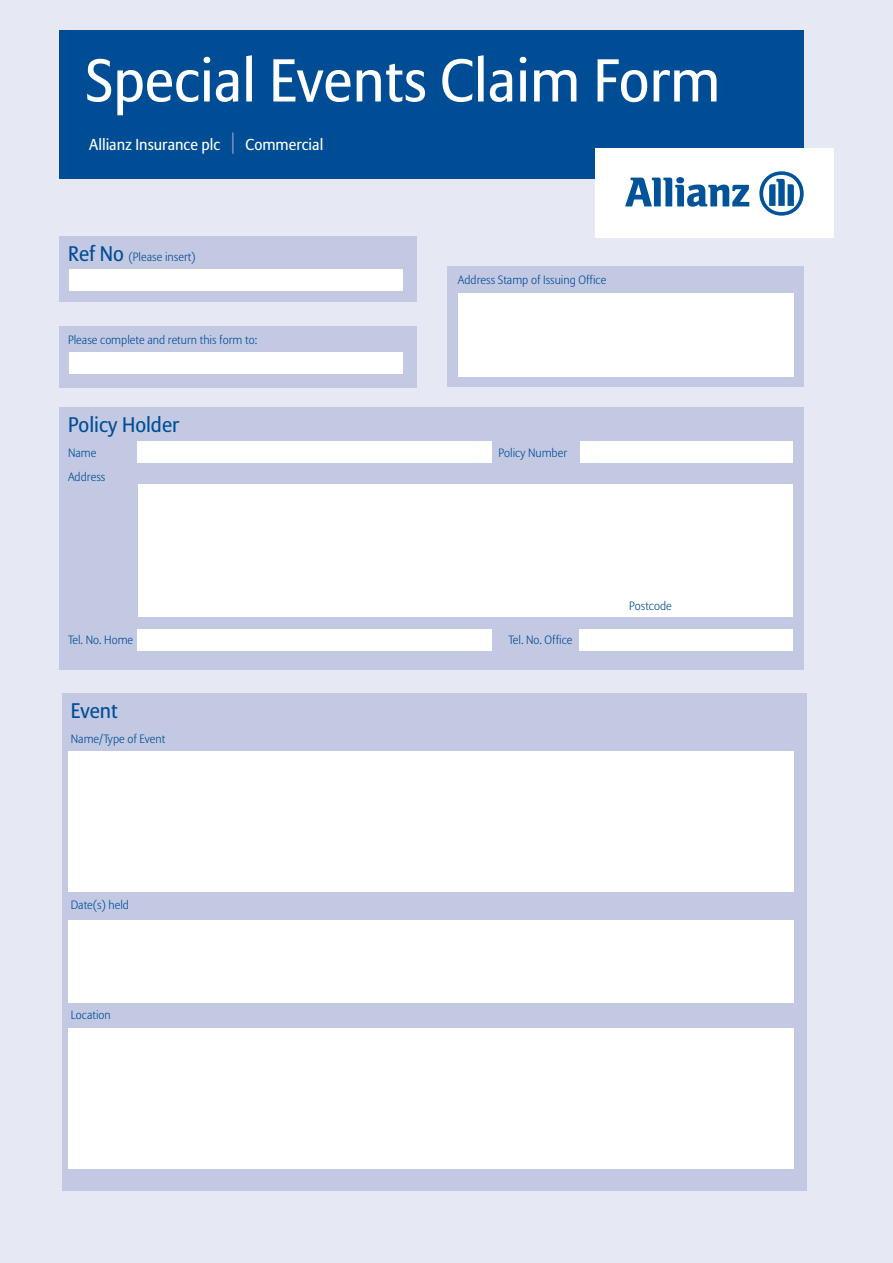
<style>
.page{position:relative;width:893px;height:1263px;background:#e6e8f3}
.page>*{position:absolute;margin:0;border:0;box-sizing:border-box;transform-origin:0 0}
.t1{font:60px "Allianz Sans";color:#fff}
.t2{font:21px "Allianz Sans";color:#014d95}
.t3{font:15.75px "Allianz Sans";color:#fff}
.t4{font:300 12px "Allianz Sans";color:#014d95}
.s1{font-weight:400;font-size:21px}
</style>
<div class="page">
<div style="left:60px;top:30px;width:744px;height:149px;background:#014d95"></div>
<hr style="left:232px;top:132px;width:2px;height:22px;background:#7b8ec0">
<div style="left:595px;top:149px;width:238px;height:89px;background:#fff"></div>
<svg style="left:625px;top:177px;width:124px;height:30px"></svg>
<svg style="left:759px;top:171px;width:45px;height:45px"></svg>
<div style="left:60px;top:407px;width:744px;height:263px;background:#c3c9e2"></div>
<div style="left:580px;top:442px;width:212px;height:21px;background:#fff"></div>
<div style="left:579px;top:629px;width:213px;height:21px;background:#fff"></div>
<div style="left:138px;top:442px;width:354px;height:21px;background:#fff"></div>
<div style="left:138px;top:629px;width:354px;height:21px;background:#fff"></div>
<div style="left:60px;top:326px;width:357px;height:61px;background:#c3c9e2"></div>
<div style="left:70px;top:352px;width:333px;height:22px;background:#fff"></div>
<div style="left:60px;top:236px;width:357px;height:66px;background:#c3c9e2"></div>
<div style="left:70px;top:269px;width:333px;height:21px;background:#fff"></div>
<div style="left:447px;top:267px;width:356px;height:120px;background:#c3c9e2"></div>
<div style="left:458px;top:294px;width:335px;height:83px;background:#fff"></div>
<div style="left:62px;top:693px;width:744px;height:498px;background:#c3c9e2"></div>
<div style="left:68px;top:751px;width:726px;height:141px;background:#fff"></div>
<div style="left:138px;top:484px;width:655px;height:133px;background:#fff"></div>
<div style="left:68px;top:920px;width:726px;height:82px;background:#fff"></div>
<div style="left:68px;top:1028px;width:726px;height:141px;background:#fff"></div>
<h1 class="t1" style="left:85px;top:55px;width:636px">Special Events Claim Form</h1>
<h3 class="t3" style="left:89px;top:138px;width:132px">Allianz Insurance plc</h3>
<h3 class="t3" style="left:245px;top:138px;width:79px">Commercial</h3>
<p class="t4" style="left:68px;top:251px;width:129px"><span class="s1">Ref No</span> (Please insert)</p>
<p class="t4" style="left:68px;top:334px;width:191px">Please complete and return this form to:</p>
<p class="t4" style="left:458px;top:275px;width:150px">Address Stamp of Issuing Office</p>
<h2 class="t2" style="left:68px;top:416px;width:113px">Policy Holder</h2>
<p class="t4" style="left:68px;top:448px;width:30px">Name</p>
<p class="t4" style="left:498px;top:448px;width:70px">Policy Number</p>
<p class="t4" style="left:68px;top:471px;width:39px">Address</p>
<p class="t4" style="left:68px;top:635px;width:67px">Tel. No. Home</p>
<p class="t4" style="left:508px;top:635px;width:66px">Tel. No. Office</p>
<h2 class="t2" style="left:71px;top:702px;width:49px">Event</h2>
<p class="t4" style="left:71px;top:734px;width:96px">Name/Type of Event</p>
<p class="t4" style="left:629px;top:601px;width:44px">Postcode</p>
<p class="t4" style="left:71px;top:900px;width:60px">Date(s) held</p>
<p class="t4" style="left:71px;top:1010px;width:41px">Location</p>
</div>
